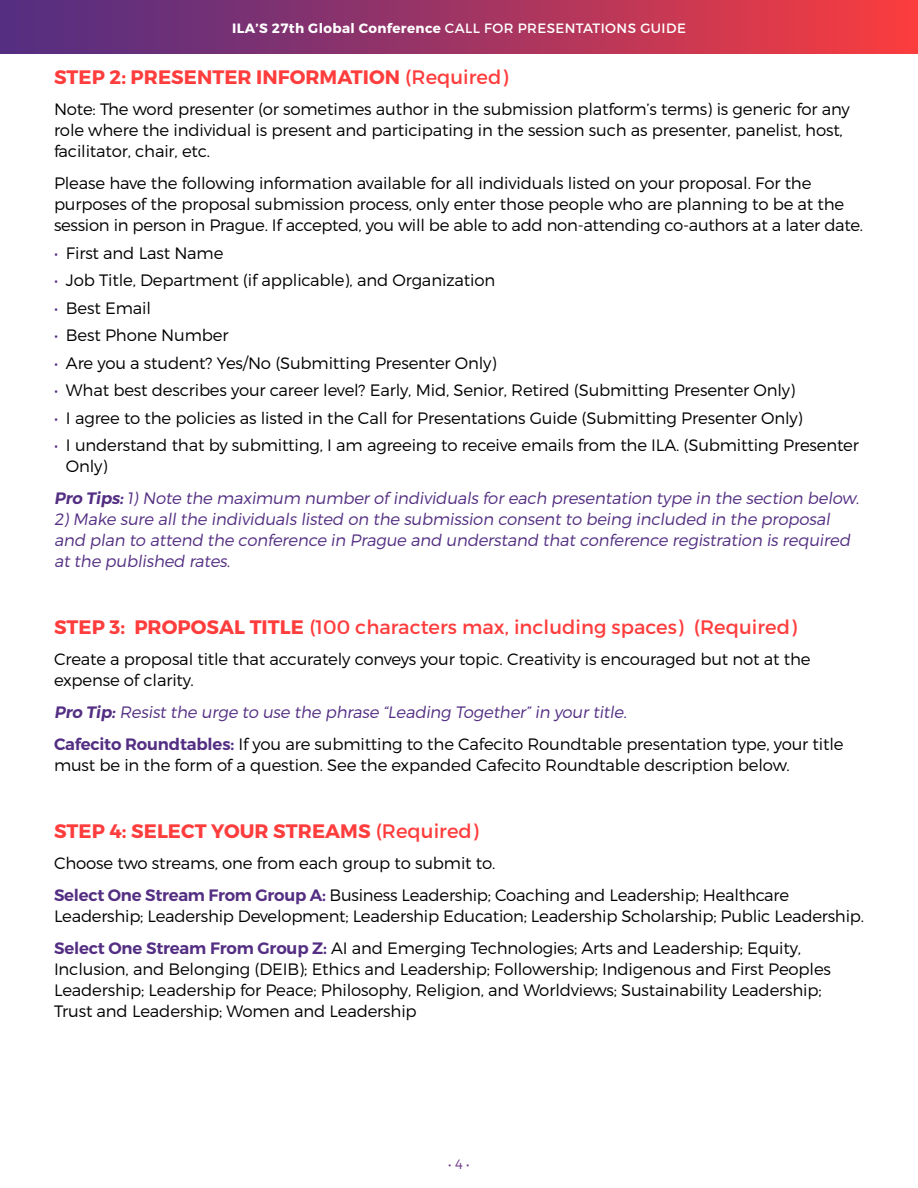
<style>
.page{position:relative;width:918px;height:1188px;background:#fff}
.page>*{position:absolute;margin:0;border:0;box-sizing:border-box;transform-origin:0 0}
.t1{font:19.5px "Trueno Bd";color:#ff3d3d}
.t2{font:19.5px "Trueno Rg";color:#ff3d3d}
.t3{font:16.5px/21px "Trueno Lt";letter-spacing:-.01em;color:#000}
.t4{font:16.5px/21px "Trueno Lt It";letter-spacing:-.01em;color:#532e82}
.t5{font:13.5px "Trueno Bd";letter-spacing:.03em;color:#fff}
.t6{font:13.5px "Trueno Lt";color:#6e3889}
.s1{font-family:"Trueno Rg"}
.s2{color:#532e82}
.s3{font-family:"Trueno S Bd It"}
.s4{font-family:"Trueno Bd"}
.s5{font-family:"Trueno S Bd";color:#532e82}
</style>
<div class="page">
<div style="left:0;top:0;width:918px;height:54px;background:linear-gradient(to right,#4d2d85,#f73c40)"></div>
<p class="t5" style="left:232px;top:19px;width:455px">ILA’S 27th Global Conference <span class="s1">CALL FOR PRESENTATIONS GUIDE</span></p>
<p class="t1" style="left:54px;top:65px;width:456px">STEP 2: PRESENTER INFORMATION <span class="s1">(Required)</span></p>
<p class="t3" style="left:54px;top:99px;width:797px">Note: The word presenter (or sometimes author in the submission platform’s terms) is generic for any role where the individual is present and participating in the session such as presenter, panelist, host, facilitator, chair, etc.</p>
<p class="t3" style="left:54px;top:173px;width:811px">Please have the following information available for all individuals listed on your proposal. For the purposes of the proposal submission process, only enter those people who are planning to be at the session in person in Prague. If accepted, you will be able to add non-attending co-authors at a later date.</p>
<p class="t3" style="left:54px;top:242px;width:171px"><span class="s2">•</span> First and Last Name</p>
<p class="t3" style="left:54px;top:270px;width:443px"><span class="s2">•</span> Job Title, Department (if applicable), and Organization</p>
<p class="t3" style="left:54px;top:297px;width:98px"><span class="s2">•</span> Best Email</p>
<p class="t3" style="left:54px;top:325px;width:176px"><span class="s2">•</span> Best Phone Number</p>
<p class="t3" style="left:54px;top:352px;width:444px"><span class="s2">•</span> Are you a student? Yes/No (Submitting Presenter Only)</p>
<p class="t3" style="left:54px;top:379px;width:743px"><span class="s2">•</span> What best describes your career level? Early, Mid, Senior, Retired (Submitting Presenter Only)</p>
<p class="t3" style="left:54px;top:407px;width:750px"><span class="s2">•</span> I agree to the policies as listed in the Call for Presentations Guide (Submitting Presenter Only)</p>
<p class="t3" style="left:66px;top:434px;width:794px;text-indent:-12px"><span class="s2">•</span> I understand that by submitting, I am agreeing to receive emails from the ILA. (Submitting Presenter<br>Only)</p>
<p class="t4" style="left:54px;top:487px;width:807px"><span class="s3">Pro Tips:</span> 1) Note the maximum number of individuals for each presentation type in the section below.</p>
<p class="t4" style="left:54px;top:508px;width:798px">2) Make sure all the individuals listed on the submission consent to being included in the proposal and plan to attend the conference in Prague and understand that conference registration is required at the published rates.</p>
<p class="t2" style="left:54px;top:615px;width:744px"><span class="s4">STEP 3: PROPOSAL TITLE</span> (100 characters max, including spaces) (Required)</p>
<p class="t3" style="left:54px;top:649px;width:758px">Create a proposal title that accurately conveys your topic. Creativity is encouraged but not at the expense of clarity.</p>
<p class="t4" style="left:54px;top:701px;width:574px"><span class="s3">Pro Tip:</span> Resist the urge to use the phrase “Leading Together” in your title.</p>
<p class="t3" style="left:54px;top:733px;width:791px"><span class="s5">Cafecito Roundtables:</span> If you are submitting to the Cafecito Roundtable presentation type, your title must be in the form of a question. See the expanded Cafecito Roundtable description below.</p>
<p class="t1" style="left:54px;top:819px;width:426px">STEP 4: SELECT YOUR STREAMS <span class="s1">(Required)</span></p>
<p class="t3" style="left:54px;top:847px;width:737px;line-height:31.8px">Choose two streams, one from each group to submit to.<br><span class="s5">Select One Stream From Group A:</span> Business Leadership; Coaching and Leadership; Healthcare</p>
<p class="t3" style="left:54px;top:900px;width:812px;line-height:31.8px">Leadership; Leadership Development; Leadership Education; Leadership Scholarship; Public Leadership.<br><span class="s5">Select One Stream From Group Z:</span> AI and Emerging Technologies; Arts and Leadership; Equity,</p>
<p class="t3" style="left:54px;top:958px;width:779px">Inclusion, and Belonging (DEIB); Ethics and Leadership; Followership; Indigenous and First Peoples<br>Leadership; Leadership for Peace; Philosophy, Religion, and Worldviews; Sustainability Leadership;<br>Trust and Leadership; Women and Leadership</p>
<p class="t6" style="left:448px;top:1156px;width:23px">• 4 •</p>
</div>
